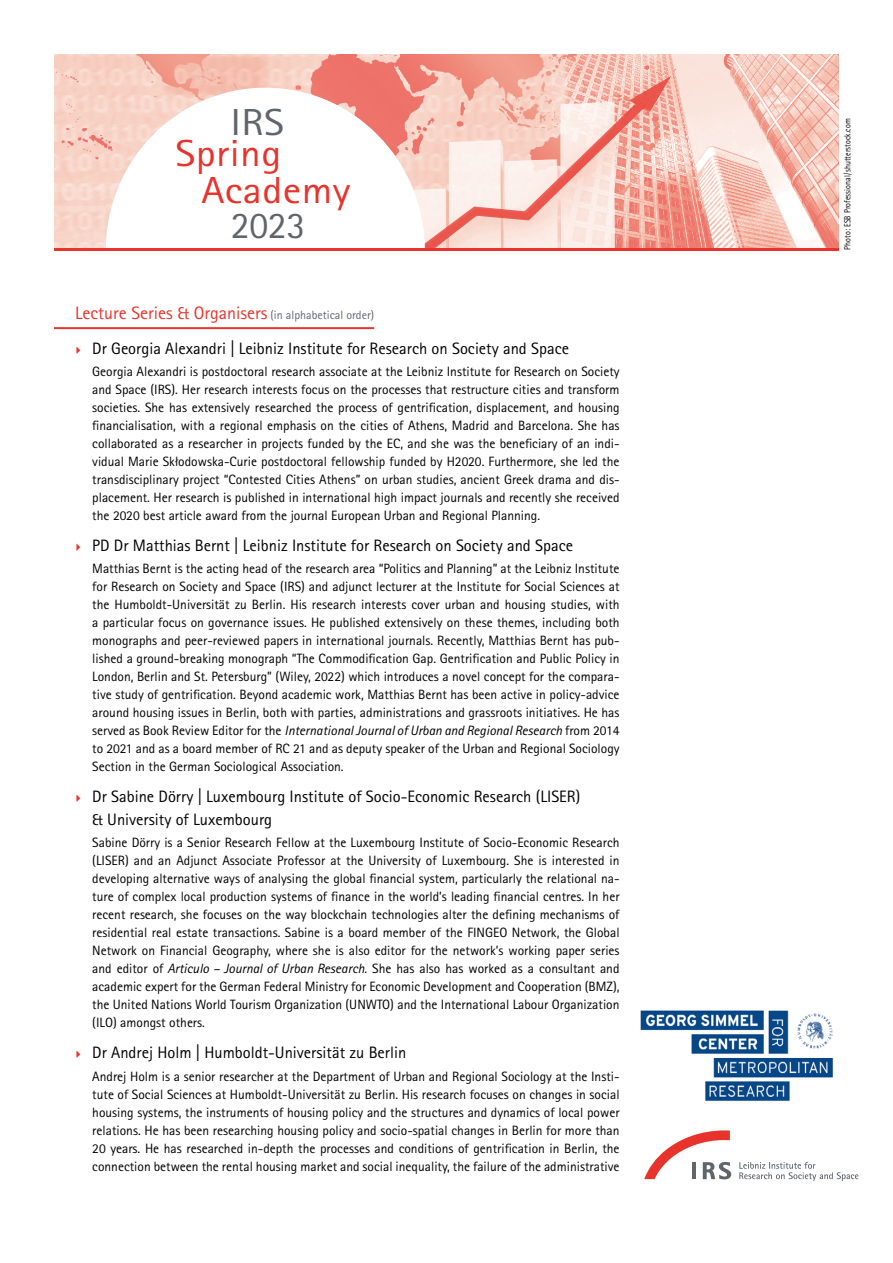
<style>
.page{position:relative;width:893px;height:1263px;background:#fff}
.page>*{position:absolute;margin:0;border:0;box-sizing:border-box;transform-origin:0 0}
.t1{font:37.65px "Rotis Sans Serif Pro";letter-spacing:.01em;color:#e7332c;scale:1.1 1}
.t2{font:37.65px "Rotis Sans Serif Pro";color:#60646b}
.t3{font:37.65px "Rotis Sans Serif Pro";color:#60646b;scale:1.1 1}
.t4{font:18px "Rotis Sans Serif Pro";color:#e7332c}
.t5{font:16.5px/22.5px "Rotis Sans Serif Pro";color:#000}
.t6{font:13.5px/18px "Rotis Sans Serif Pro";color:#000;text-align:justify}
.t7{font:9px "Rotis Sans Serif Pro";letter-spacing:.01em;color:#000;scale:.88 1}
.s1{font-size:12px;color:#60646b}
.s2{font-style:italic}
</style>
<div class="page">
<svg style="left:739px;top:1162px;width:119px;height:19px"></svg>
<svg style="left:644px;top:1130px;width:87px;height:49px"></svg>
<img style="left:640px;top:1010px;width:193px;height:91px">
<img style="left:54px;top:54px;width:785px;height:194px">
<svg style="left:419px;top:74px;width:254px;height:173px"></svg>
<svg style="left:106px;top:88px;width:319px;height:160px"></svg>
<hr style="left:54px;top:248px;width:785px;height:2px;background:#e7332c">
<hr style="left:54px;top:327px;width:320px;height:2px;background:#e7332c">
<h1 class="t3" style="left:230px;top:100px;width:50px">IRS</h1>
<h1 class="t1" style="left:176px;top:131px;width:98px">Spring</h1>
<h1 class="t1" style="left:201px;top:168px;width:137px">Academy</h1>
<h1 class="t2" style="left:231px;top:203px;width:76px">2023</h1>
<h2 class="t4" style="left:75px;top:302px;width:300px">Lecture Series &amp; Organisers <span class="s1">(in alphabetical order)</span></h2>
<p class="t5" style="left:92px;top:337px;width:478px">Dr Georgia Alexandri | Leibniz Institute for Research on Society and Space</p>
<p class="t6" style="left:92px;top:363px;width:529px">Georgia Alexandri is postdoctoral research associate at the Leibniz Institute for Research on Society and Space (IRS). Her research interests focus on the processes that restructure cities and transform societies. She has extensively researched the process of gentrification, displacement, and housing financialisation, with a regional emphasis on the cities of Athens, Madrid and Barcelona. She has collaborated as a researcher in projects funded by the EC, and she was the beneficiary of an indi&shy;vidual Marie Skłodowska-Curie postdoctoral fellowship funded by H2020. Furthermore, she led the transdisciplinary project “Contested Cities Athens” on urban studies, ancient Greek drama and dis&shy;placement. Her research is published in international high impact journals and recently she received the 2020 best article award from the journal European Urban and Regional Planning.</p>
<p class="t5" style="left:92px;top:534px;width:482px">PD Dr Matthias Bernt | Leibniz Institute for Research on Society and Space</p>
<p class="t6" style="left:92px;top:560px;width:529px">Matthias Bernt is the acting head of the research area “Politics and Planning” at the Leibniz Institute for Research on Society and Space (IRS) and adjunct lecturer at the Institute for Social Sciences at the Humboldt-Universität zu Berlin. His research interests cover urban and housing studies, with a particular focus on governance issues. He published extensively on these themes, including both monographs and peer-reviewed papers in international journals. Recently, Matthias Bernt has pub&shy;lished a ground-breaking monograph “The Commodification Gap. Gentrification and Public Policy in London, Berlin and St. Petersburg” (Wiley, 2022) which introduces a novel concept for the compara&shy;tive study of gentrification. Beyond academic work, Matthias Bernt has been active in policy-advice around housing issues in Berlin, both with parties, administrations and grassroots initiatives. He has served as Book Review Editor for the <span class="s2">International Journal of Urban and Regional Research</span> from 2014 to 2021 and as a board member of RC 21 and as deputy speaker of the Urban and Regional Sociology Section in the German Sociological Association.</p>
<p class="t5" style="left:92px;top:786px;width:490px">Dr Sabine Dörry | Luxembourg Institute of Socio-Economic Research (LISER) &amp; University of Luxembourg</p>
<p class="t6" style="left:92px;top:834px;width:529px">Sabine Dörry is a Senior Research Fellow at the Luxembourg Institute of Socio-Economic Research (LISER) and an Adjunct Associate Professor at the University of Luxembourg. She is interested in developing alternative ways of analysing the global financial system, particularly the relational na&shy;ture of complex local production systems of finance in the world’s leading financial centres. In her recent research, she focuses on the way blockchain technologies alter the defining mechanisms of residential real estate transactions. Sabine is a board member of the FINGEO Network, the Global Network on Financial Geography, where she is also editor for the network’s working paper series and editor of <span class="s2">Articulo – Journal of Urban Research</span>. She has also has worked as a consultant and academic expert for the German Federal Ministry for Economic Development and Cooperation (BMZ), the United Nations World Tourism Organization (UNWTO) and the International Labour Organization (ILO) amongst others.</p>
<p class="t5" style="left:92px;top:1041px;width:316px">Dr Andrej Holm | Humboldt-Universität zu Berlin</p>
<p class="t6" style="left:92px;top:1067px;width:529px">Andrej Holm is a senior researcher at the Department of Urban and Regional Sociology at the Insti&shy;tute of Social Sciences at Humboldt-Universität zu Berlin. His research focuses on changes in social housing systems, the instruments of housing policy and the structures and dynamics of local power relations. He has been researching housing policy and socio-spatial changes in Berlin for more than 20 years. He has researched in-depth the processes and conditions of gentrification in Berlin, the connection between the rental housing market and social inequality, the failure of the administrative</p>
<p class="t7" style="left:842px;top:250px;width:151px;rotate:-90deg">Photo: ESB Professional/shutterstock.com</p>
</div>
